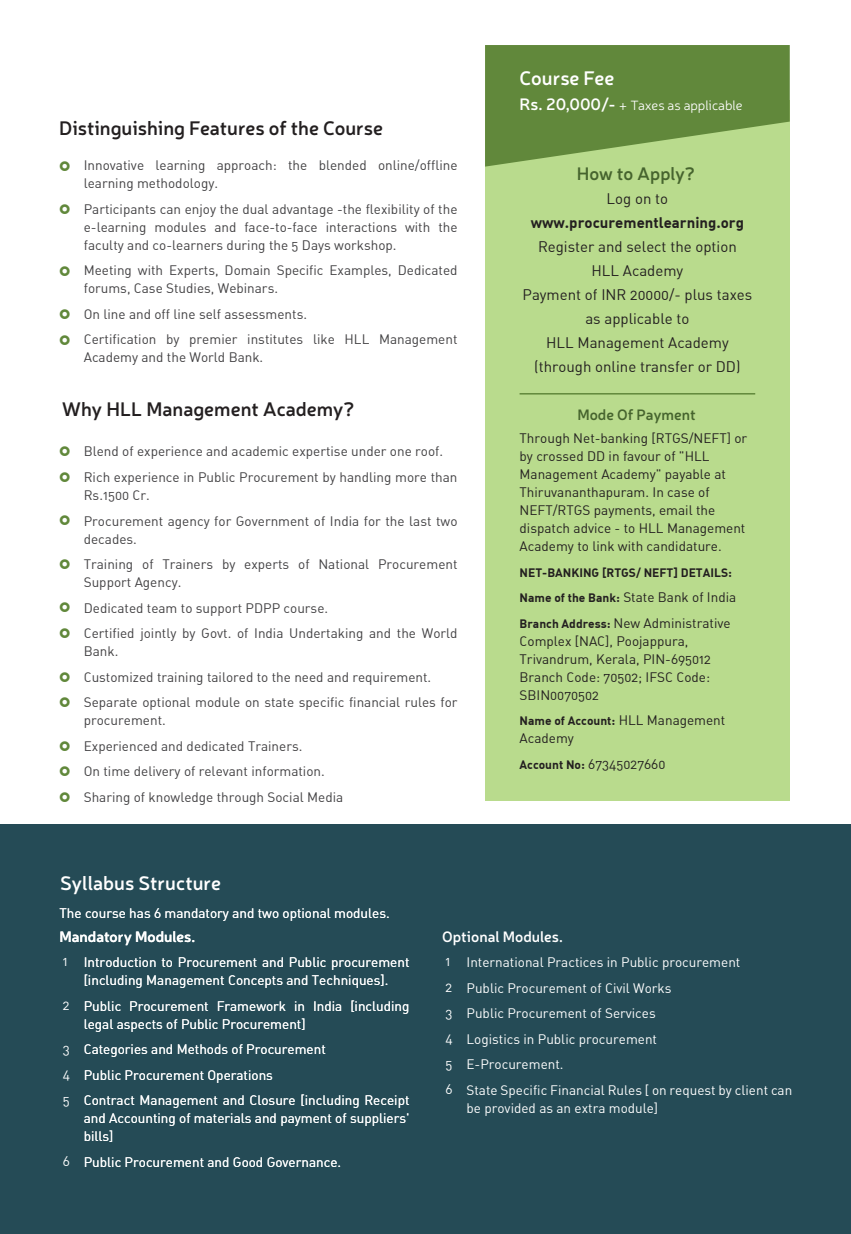
<style>
.page{position:relative;width:851px;height:1234px;background:#fff}
.page>*{position:absolute;margin:0;border:0;box-sizing:border-box;transform-origin:0 0}
.t1{font:600 19.5px "Neris";color:#231f20}
.t2{font:600 19.5px "Neris";color:#fff}
.t3{font:600 18px "Neris";color:#46642e}
.t4{font:15px/24px "DIN Alternate";color:#231f20;text-align:center}
.t5{font:600 15px "Neris";color:#fff}
.t6{font:700 15px "DIN Alternate";color:#231f20}
.t7{font:600 15px "Neris";color:#46642e}
.t8{font:13.5px/25.5px "DIN Alternate";color:#414042}
.t9{font:13.5px/25.5px "DIN Alternate";color:#fff}
.t10{font:13.5px/18px "DIN Alternate";color:#231f20}
.t11{font:300 13.5px "Neris";color:#fff}
.t12{font:700 12px "DIN Alternate";color:#231f20}
.s1{font-weight:600;font-size:16.5px}
.s2{font-weight:700;font-size:12px}
.s3{font-weight:400;font-size:13.5px}
</style>
<div class="page">
<div style="left:0;top:824px;width:850px;height:409px;background:#254b56"></div>
<div style="left:485px;top:100px;width:304px;height:700px;background:#b9db8d"></div>
<svg style="left:485px;top:45px;width:304px;height:122px"></svg>
<hr style="left:519px;top:393px;width:236px;height:1px;background:#61883b">
<h1 class="t1" style="left:59px;top:115px;width:325px">Distinguishing Features of the Course</h1>
<p class="t8" style="left:84px;top:156px;width:375px;line-height:18px">Innovative learning approach: the blended online/offline learning methodology.</p>
<p class="t8" style="left:84px;top:199px;width:375px;line-height:18px;text-align:justify">Participants can enjoy the dual advantage -the flexibility of the e-learning modules and face-to-face interactions with the faculty and co-learners during the 5 Days workshop.</p>
<p class="t8" style="left:84px;top:261px;width:375px;line-height:18px">Meeting with Experts, Domain Specific Examples, Dedicated forums, Case Studies, Webinars.</p>
<p class="t8" style="left:84px;top:301px;width:375px">On line and off line self assessments.<br>Certification by premier institutes like HLL Management</p>
<p class="t8" style="left:84px;top:344px;width:181px">Academy and the World Bank.</p>
<h1 class="t1" style="left:62px;top:396px;width:294px">Why HLL Management Academy?</h1>
<p class="t8" style="left:84px;top:438px;width:375px">Blend of experience and academic expertise under one roof.<br>Rich experience in Public Procurement by handling more than</p>
<p class="t8" style="left:84px;top:482px;width:375px">Rs.1500 Cr.<br>Procurement agency for Government of India for the last two</p>
<p class="t8" style="left:84px;top:525px;width:375px">decades.<br>Training of Trainers by experts of National Procurement</p>
<p class="t8" style="left:84px;top:569px;width:375px">Support Agency.<br>Dedicated team to support PDPP course.<br>Certified jointly by Govt. of India Undertaking and the World</p>
<p class="t8" style="left:84px;top:638px;width:375px">Bank.<br>Customized training tailored to the need and requirement.<br>Separate optional module on state specific financial rules for</p>
<p class="t8" style="left:84px;top:707px;width:261px">procurement.<br>Experienced and dedicated Trainers.<br>On time delivery of relevant information.<br>Sharing of knowledge through Social Media</p>
<h1 class="t2" style="left:519px;top:64px;width:96px">Course Fee</h1>
<p class="t11" style="left:519px;top:97px;width:224px"><span class="s1">Rs. 20,000/-</span> + Taxes as applicable</p>
<h2 class="t3" style="left:576px;top:161px;width:120px">How to Apply?</h2>
<p class="t4" style="left:606px;top:186px;width:63px">Log on to</p>
<p class="t6" style="left:530px;top:213px;width:215px">www.procurementlearning.org</p>
<p class="t4" style="left:522px;top:234px;width:231px">Register and select the option<br>HLL Academy<br>Payment of INR 20000/- plus taxes as applicable to<br>HLL Management Academy (through online transfer or DD)</p>
<p class="t7" style="left:577px;top:404px;width:120px">Mode Of Payment</p>
<p class="t10" style="left:519px;top:428px;width:229px">Through Net-banking [RTGS/NEFT] or by crossed DD in favour of "HLL<br>Management Academy" payable at<br>Thiruvananthapuram. In case of<br>NEFT/RTGS payments, email the dispatch advice - to HLL Management<br>Academy to link with candidature.</p>
<p class="t12" style="left:519px;top:564px;width:214px">NET-BANKING [RTGS/ NEFT] DETAILS:</p>
<p class="t10" style="left:519px;top:584px;width:218px;line-height:25.5px"><span class="s2">Name of the Bank:</span> State Bank of India<br><span class="s2">Branch Address:</span> New Administrative</p>
<p class="t10" style="left:519px;top:631px;width:193px">Complex [NAC], Poojappura,<br>Trivandrum, Kerala, PIN-695012<br>Branch Code: 70502; IFSC Code:<br>SBIN0070502</p>
<p class="t12" style="left:519px;top:712px;width:207px">Name of Account: <span class="s3">HLL Management</span></p>
<p class="t10" style="left:519px;top:725px;width:147px;line-height:25.5px">Academy<br><span class="s2">Account No:</span> 67345027660</p>
<h1 class="t2" style="left:60px;top:869px;width:162px">Syllabus Structure</h1>
<p class="t9" style="left:59px;top:900px;width:332px">The course has 6 mandatory and two optional modules.</p>
<p class="t5" style="left:59px;top:926px;width:137px">Mandatory Modules.</p>
<p class="t9" style="left:84px;top:952px;width:327px;line-height:18px">Introduction to Procurement and Public procurement [including Management Concepts and Techniques].</p>
<p class="t9" style="left:84px;top:996px;width:327px;line-height:18px">Public Procurement Framework in India [including legal aspects of Public Procurement]</p>
<p class="t9" style="left:84px;top:1036px;width:327px">Categories and Methods of Procurement<br>Public Procurement Operations<br>Contract Management and Closure [including Receipt</p>
<p class="t9" style="left:84px;top:1108px;width:327px;line-height:18px">and Accounting of materials and payment of suppliers' bills]</p>
<p class="t9" style="left:84px;top:1148px;width:259px">Public Procurement and Good Governance.</p>
<p class="t9" style="left:63px;top:948px;width:7px">1</p>
<p class="t9" style="left:63px;top:991px;width:8px">2</p>
<p class="t9" style="left:63px;top:1035px;width:9px;text-align:justify">3<br>4<br>5</p>
<p class="t9" style="left:63px;top:1147px;width:9px">6</p>
<p class="t5" style="left:442px;top:926px;width:122px">Optional Modules.</p>
<p class="t9" style="left:466px;top:949px;width:327px">International Practices in Public procurement<br>Public Procurement of Civil Works<br>Public Procurement of Services<br>Logistics in Public procurement<br>E-Procurement.<br>State Specific Financial Rules [ on request by client can</p>
<p class="t9" style="left:466px;top:1094px;width:193px">be provided as an extra module]</p>
<p class="t9" style="left:445px;top:948px;width:9px">1<br>2<br>3<br>4<br>5<br>6</p>
</div>
